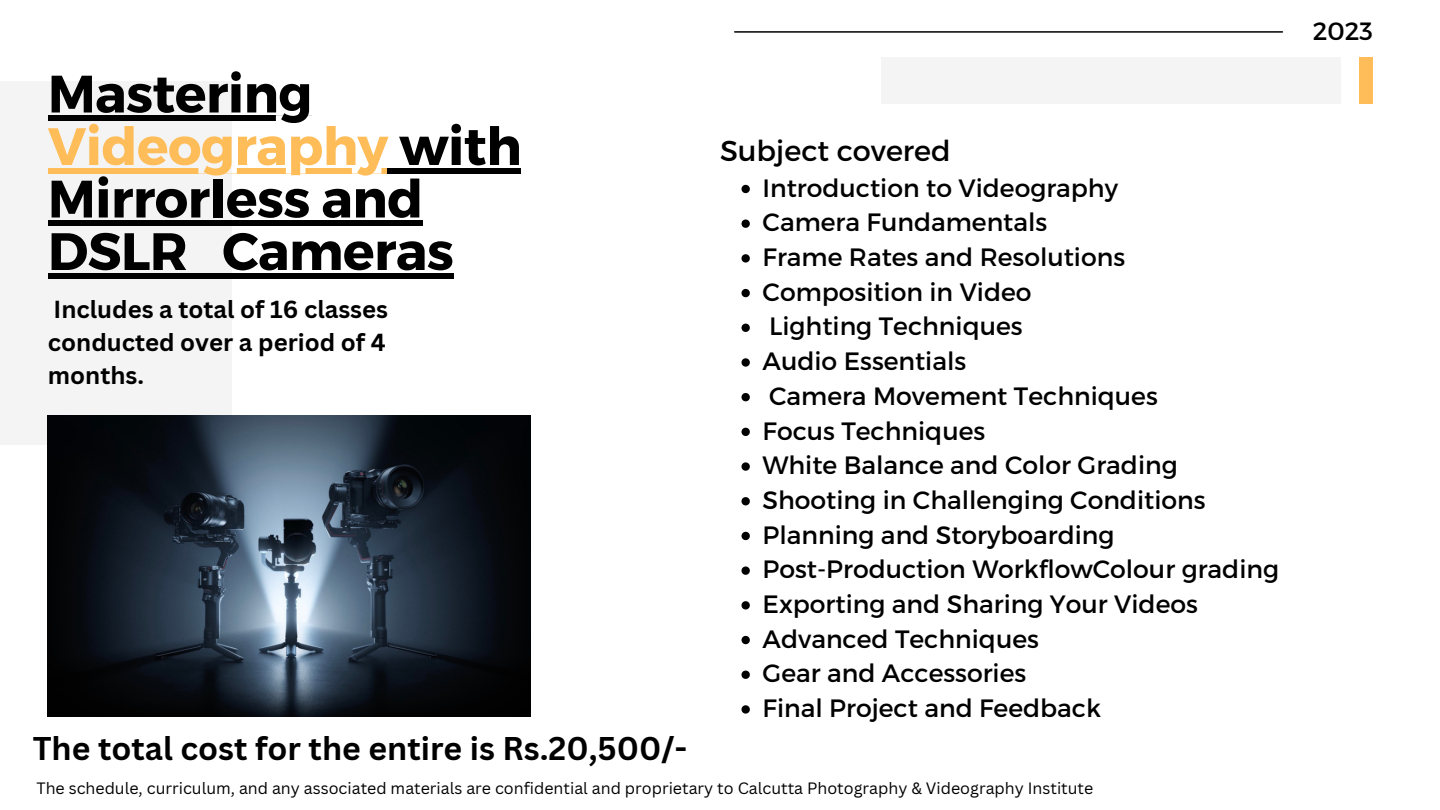
<style>
.page{position:relative;width:1440px;height:810px;background:#fff}
.page>*{position:absolute;margin:0;border:0;box-sizing:border-box;transform-origin:0 0}
.t1{font:700 52.5px/52.5px "Montserrat";letter-spacing:-.01em;color:#000}
.t2{font:700 32px "Canva Sans";color:#000}
.t3{font:28.8px "Montserrat";color:#000}
.t4{font:25.1px "Montserrat";color:#000}
.t5{font:25px "Montserrat";color:#000}
.t6{font:700 24px/33px "Canva Sans";color:#000;text-align:justify}
.t7{font:16px "Canva Sans";color:#000}
.s1{color:#ffbd59}
</style>
<div class="page">
<div style="left:0;top:81px;width:231px;height:363px;background:#f4f4f4"></div>
<hr style="left:735px;top:31px;width:547px;height:2px;background:#000">
<div style="left:881px;top:58px;width:460px;height:46px;background:#f4f4f4"></div>
<div style="left:1359px;top:58px;width:14px;height:46px;background:#ffbd59"></div>
<img style="left:48px;top:416px;width:482px;height:301px">
<div style="left:48px;top:116px;width:264px;height:5px;background:#000"></div>
<svg style="left:48px;top:168px;width:340px;height:5px;fill:#ffbd59"></svg>
<div style="left:388px;top:168px;width:133px;height:5px;background:#000"></div>
<div style="left:48px;top:221px;width:375px;height:5px;background:#000"></div>
<div style="left:48px;top:273px;width:139px;height:5px;background:#000"></div>
<div style="left:187px;top:273px;width:35px;height:5px;background:#000"></div>
<div style="left:222px;top:273px;width:231px;height:5px;background:#000"></div>
<svg style="left:742px;top:185px;width:8px;height:8px"></svg>
<svg style="left:742px;top:220px;width:8px;height:8px"></svg>
<svg style="left:742px;top:254px;width:8px;height:9px"></svg>
<svg style="left:742px;top:289px;width:8px;height:8px"></svg>
<svg style="left:742px;top:324px;width:8px;height:8px"></svg>
<svg style="left:742px;top:358px;width:8px;height:9px"></svg>
<svg style="left:742px;top:393px;width:8px;height:8px"></svg>
<svg style="left:742px;top:428px;width:8px;height:8px"></svg>
<svg style="left:742px;top:462px;width:8px;height:9px"></svg>
<svg style="left:742px;top:497px;width:8px;height:8px"></svg>
<svg style="left:742px;top:532px;width:8px;height:8px"></svg>
<svg style="left:742px;top:566px;width:8px;height:9px"></svg>
<svg style="left:742px;top:601px;width:8px;height:9px"></svg>
<svg style="left:742px;top:636px;width:8px;height:8px"></svg>
<svg style="left:742px;top:671px;width:8px;height:8px"></svg>
<svg style="left:742px;top:705px;width:8px;height:9px"></svg>
<p class="t1" style="left:48px;top:65px;width:475px">Mastering<br><span class="s1">Videography</span> with<br>Mirrorless and<br>DSLR Cameras</p>
<p class="t6" style="left:48px;top:292px;width:342px">Includes a total of 16 classes conducted over a period of 4 months.</p>
<p class="t3" style="left:720px;top:132px;width:232px">Subject covered</p>
<p class="t4" style="left:763px;top:171px;width:357px">Introduction to Videography</p>
<p class="t4" style="left:763px;top:206px;width:286px">Camera Fundamentals</p>
<p class="t4" style="left:763px;top:241px;width:364px">Frame Rates and Resolutions</p>
<p class="t4" style="left:763px;top:275px;width:270px">Composition in Video</p>
<p class="t4" style="left:769px;top:310px;width:255px">Lighting Techniques</p>
<p class="t4" style="left:763px;top:345px;width:205px">Audio Essentials</p>
<p class="t4" style="left:769px;top:380px;width:390px">Camera Movement Techniques</p>
<p class="t4" style="left:763px;top:414px;width:224px">Focus Techniques</p>
<p class="t4" style="left:763px;top:449px;width:417px">White Balance and Color Grading</p>
<p class="t4" style="left:763px;top:484px;width:444px">Shooting in Challenging Conditions</p>
<p class="t4" style="left:763px;top:518px;width:353px">Planning and Storyboarding</p>
<p class="t4" style="left:763px;top:553px;width:518px">Post-Production WorkflowColour grading</p>
<p class="t4" style="left:763px;top:588px;width:437px">Exporting and Sharing Your Videos</p>
<p class="t4" style="left:763px;top:622px;width:278px">Advanced Techniques</p>
<p class="t4" style="left:763px;top:657px;width:265px">Gear and Accessories</p>
<p class="t4" style="left:763px;top:692px;width:340px">Final Project and Feedback</p>
<p class="t2" style="left:33px;top:725px;width:656px">The total cost for the entire is Rs.20,500/-</p>
<p class="t7" style="left:36px;top:777px;width:1059px">The schedule, curriculum, and any associated materials are confidential and proprietary to Calcutta Photography &amp; Videography Institute</p>
<p class="t5" style="left:1313px;top:15px;width:62px">2023</p>
</div>
